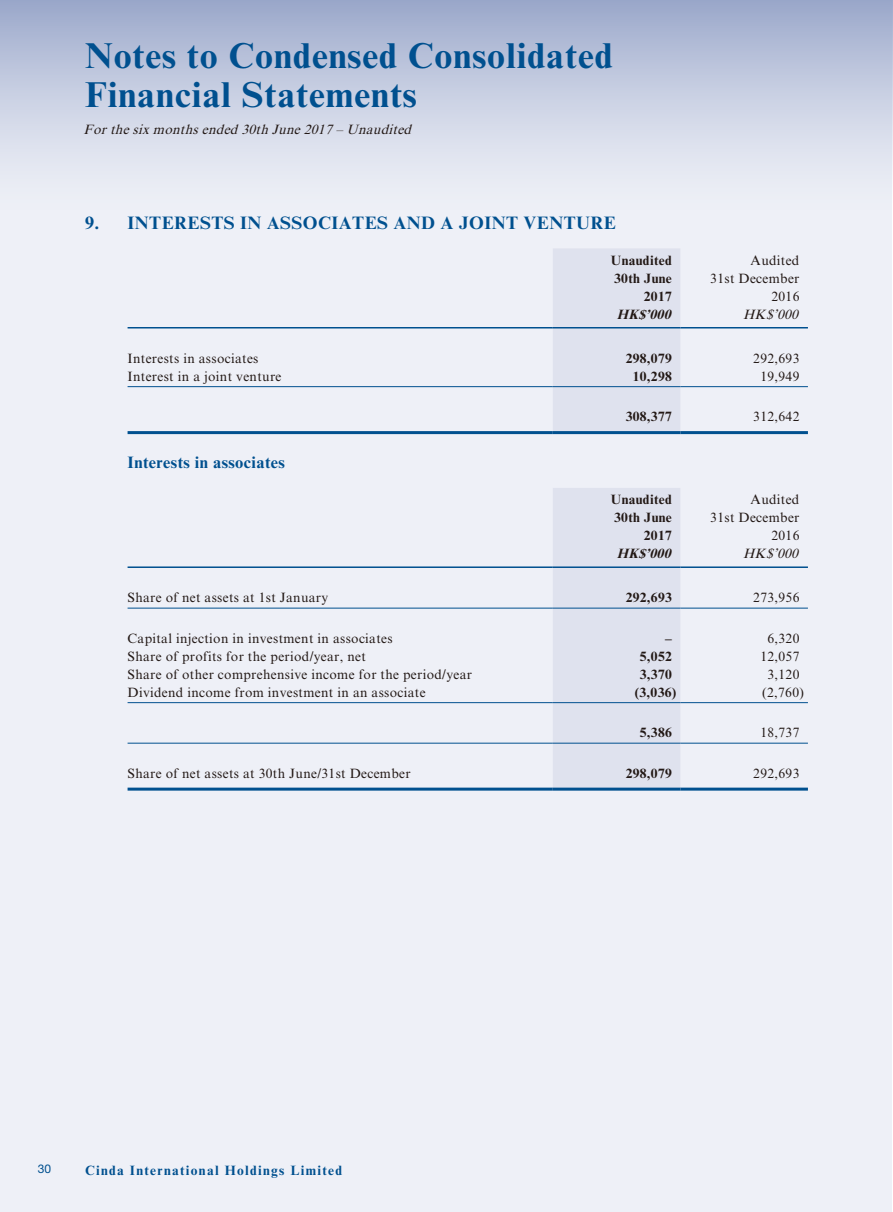
<style>
.page{position:relative;width:893px;height:1212px;background:#fff}
.page>*{position:absolute;margin:0;border:0;box-sizing:border-box;transform-origin:0 0}
.t1{font:700 36px/39px "Times New Roman MT Std";letter-spacing:.025em;color:#00508f}
.t2{font:700 18px "Times New Roman MT Std";letter-spacing:.025em;color:#00508f}
.t3{font:700 16.5px "Times New Roman MT Std";letter-spacing:.025em;color:#00508f}
.t4{font:13.5px/18px "Times New Roman MT Std";letter-spacing:.025em;color:#231916;text-align:right}
.t5{font:700 13.5px/18px "Times New Roman MT Std";letter-spacing:.025em;color:#231916;text-align:right}
.t6{font:italic 13.5px "Times New Roman MT Std";color:#231916}
.t7{font:700 13.5px "Times New Roman MT Std";letter-spacing:.095em;color:#00508f}
.t8{font:italic 700 13.5px "Times New Roman MT Std";color:#231916}
.t9{font:12px "Helvetica Neue LT Std";color:#00508f}
</style>
<div class="page">
<div style="left:0;top:0;width:891px;height:1212px;background:#eef0f7"></div>
<div style="left:0;top:0;width:893px;height:215px;background:linear-gradient(to bottom,#9faccd,#f7f8fc)"></div>
<div style="left:553px;top:249px;width:127px;height:182px;background:#dfe2ee"></div>
<hr style="left:128px;top:327px;width:425px;height:1px;background:#00508f">
<hr style="left:553px;top:327px;width:127px;height:1px;background:#00508f">
<hr style="left:680px;top:327px;width:128px;height:1px;background:#00508f">
<hr style="left:128px;top:386px;width:425px;height:1px;background:#00508f">
<hr style="left:553px;top:386px;width:127px;height:1px;background:#00508f">
<hr style="left:680px;top:386px;width:128px;height:1px;background:#00508f">
<hr style="left:128px;top:431px;width:425px;height:3px;background:#00508f">
<hr style="left:553px;top:431px;width:127px;height:3px;background:#00508f">
<hr style="left:680px;top:431px;width:128px;height:3px;background:#00508f">
<div style="left:553px;top:488px;width:127px;height:300px;background:#dfe2ee"></div>
<hr style="left:128px;top:566px;width:425px;height:2px;background:#00508f">
<hr style="left:553px;top:566px;width:127px;height:2px;background:#00508f">
<hr style="left:680px;top:566px;width:128px;height:2px;background:#00508f">
<hr style="left:128px;top:608px;width:425px;height:1px;background:#00508f">
<hr style="left:553px;top:608px;width:127px;height:1px;background:#00508f">
<hr style="left:680px;top:608px;width:128px;height:1px;background:#00508f">
<hr style="left:128px;top:702px;width:425px;height:1px;background:#00508f">
<hr style="left:553px;top:702px;width:127px;height:1px;background:#00508f">
<hr style="left:680px;top:702px;width:128px;height:1px;background:#00508f">
<hr style="left:128px;top:743px;width:425px;height:1px;background:#00508f">
<hr style="left:553px;top:743px;width:127px;height:1px;background:#00508f">
<hr style="left:680px;top:743px;width:128px;height:1px;background:#00508f">
<hr style="left:128px;top:788px;width:425px;height:3px;background:#00508f">
<hr style="left:553px;top:788px;width:127px;height:3px;background:#00508f">
<hr style="left:680px;top:788px;width:128px;height:3px;background:#00508f">
<h1 class="t1" style="left:85px;top:35px;width:529px">Notes to Condensed Consolidated<br>Financial Statements</h1>
<p class="t6" style="left:84px;top:121px;width:333px">Forthesixmonthsended 30th June2017–Unaudited</p>
<h2 class="t2" style="left:85px;top:211px;width:532px">9. INTERESTS IN ASSOCIATES AND A JOINT VENTURE</h2>
<p class="t5" style="left:611px;top:251px;width:62px">Unaudited</p>
<p class="t4" style="left:751px;top:251px;width:50px">Audited</p>
<p class="t5" style="left:614px;top:269px;width:59px">30th June<br>2017</p>
<p class="t4" style="left:710px;top:269px;width:91px">31st December<br>2016</p>
<p class="t8" style="left:617px;top:306px;width:59px">HK$’000</p>
<p class="t6" style="left:743px;top:306px;width:61px">HK$’000</p>
<p class="t4" style="left:128px;top:349px;width:132px">Interests in associates</p>
<p class="t5" style="left:626px;top:349px;width:48px">298,079</p>
<p class="t4" style="left:753px;top:349px;width:48px">292,693</p>
<p class="t4" style="left:128px;top:367px;width:155px">Interest in a joint venture</p>
<p class="t5" style="left:633px;top:367px;width:41px">10,298</p>
<p class="t4" style="left:760px;top:367px;width:41px">19,949</p>
<p class="t5" style="left:626px;top:407px;width:48px">308,377</p>
<p class="t4" style="left:753px;top:408px;width:48px">312,642</p>
<p class="t3" style="left:128px;top:452px;width:159px">Interests in associates</p>
<p class="t5" style="left:611px;top:490px;width:62px">Unaudited</p>
<p class="t4" style="left:751px;top:491px;width:50px">Audited</p>
<p class="t5" style="left:614px;top:508px;width:59px">30th June<br>2017</p>
<p class="t4" style="left:710px;top:509px;width:91px">31st December<br>2016</p>
<p class="t8" style="left:617px;top:545px;width:59px">HK$’000</p>
<p class="t6" style="left:743px;top:546px;width:61px">HK$’000</p>
<p class="t4" style="left:128px;top:589px;width:202px">Share of net assets at 1st January</p>
<p class="t5" style="left:626px;top:588px;width:48px">292,693</p>
<p class="t4" style="left:753px;top:589px;width:48px">273,956</p>
<p class="t4" style="left:128px;top:629px;width:267px">Capital injection in investment in associates</p>
<p class="t5" style="left:665px;top:629px;width:8px">–</p>
<p class="t4" style="left:767px;top:629px;width:34px">6,320</p>
<p class="t4" style="left:128px;top:647px;width:240px">Share of profits for the period/year, net</p>
<p class="t5" style="left:640px;top:647px;width:34px">5,052</p>
<p class="t4" style="left:760px;top:647px;width:41px">12,057</p>
<p class="t4" style="left:128px;top:665px;width:346px">Share of other comprehensive income for the period/year</p>
<p class="t5" style="left:640px;top:665px;width:34px">3,370</p>
<p class="t4" style="left:767px;top:665px;width:34px">3,120</p>
<p class="t4" style="left:128px;top:683px;width:300px">Dividend income from investment in an associate</p>
<p class="t5" style="left:635px;top:683px;width:43px">(3,036)</p>
<p class="t4" style="left:762px;top:683px;width:43px">(2,760)</p>
<p class="t5" style="left:640px;top:723px;width:34px">5,386</p>
<p class="t4" style="left:760px;top:724px;width:41px">18,737</p>
<p class="t4" style="left:128px;top:764px;width:285px">Share of net assets at 30th June/31st December</p>
<p class="t5" style="left:626px;top:764px;width:48px">298,079</p>
<p class="t4" style="left:753px;top:764px;width:48px">292,693</p>
<p class="t9" style="left:38px;top:1162px;width:15px">30</p>
<p class="t7" style="left:85px;top:1162px;width:259px">Cinda International Holdings Limited</p>
</div>
